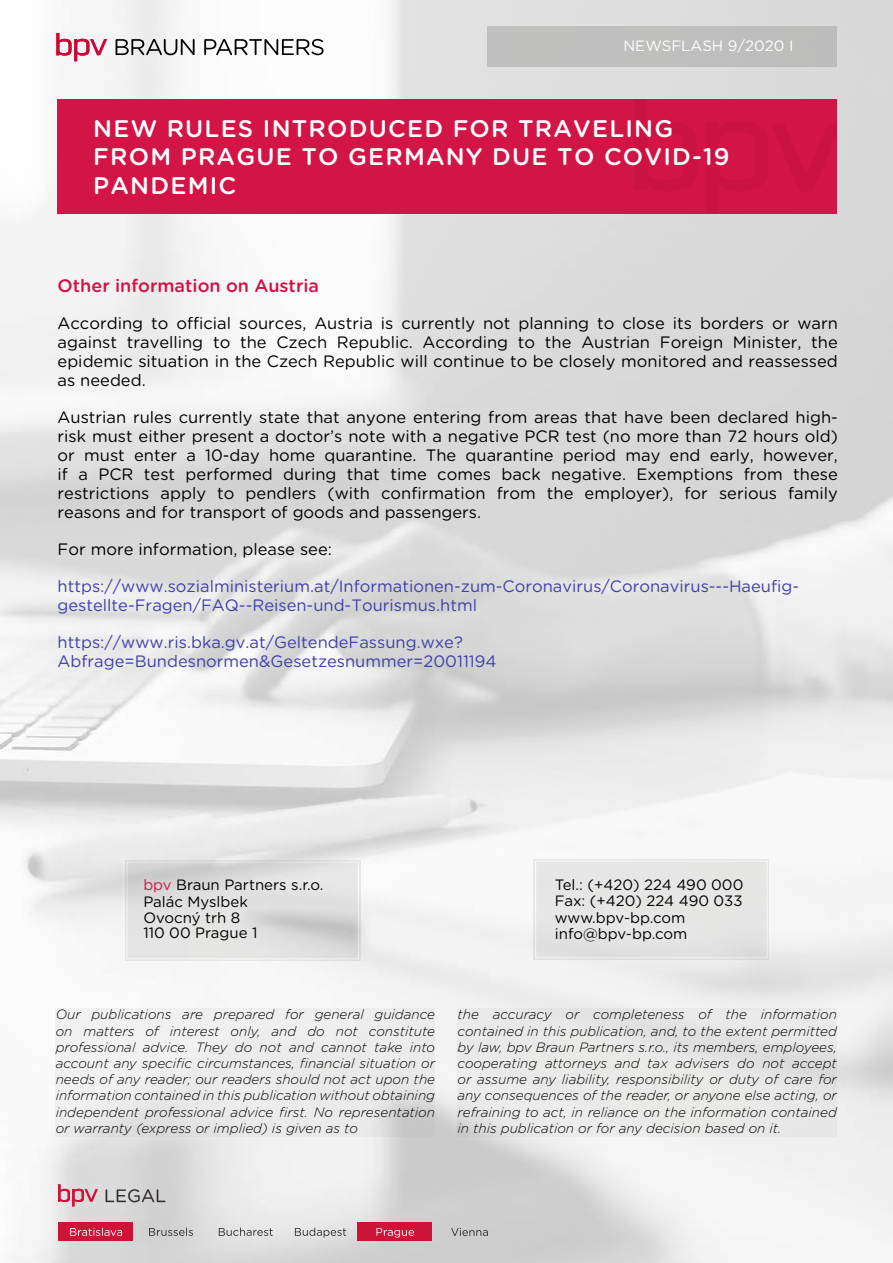
<style>
.page{position:relative;width:893px;height:1263px;background:#fff}
.page>*{position:absolute;margin:0;border:0;box-sizing:border-box;transform-origin:0 0}
.t1{font:500 24px/28.8px "Gotham Rounded";letter-spacing:.05em;color:#fff}
.t2{font:500 18px "Gotham Rounded";color:#d31145}
.t3{font:16.5px/19px "Gotham Rounded";color:#000;text-align:justify}
.t4{font:16.5px/18.9px "Gotham Rounded";color:#4040aa}
.t5{font:15px/16.5px "Gotham Rounded";color:#000}
.t6{font:15px "Gotham Rounded";color:#fff}
.t7{font:italic 300 13.5px/16.2px "Gotham Rounded";color:#000;text-align:justify}
.s1{color:#d31447}
</style>
<div class="page">
<img style="left:0;top:0;width:893px;height:1263px">
<div style="left:56px;top:1008px;width:379px;height:129px;background:linear-gradient(to bottom,#f2f2f2,#e4e4e3)"></div>
<div style="left:458px;top:1008px;width:379px;height:129px;background:#e9e9e8"></div>
<svg style="left:531px;top:856px;width:241px;height:106px"></svg>
<div style="left:535px;top:861px;width:233px;height:97px;border:1px solid #fff"></div>
<svg style="left:122px;top:857px;width:241px;height:106px"></svg>
<div style="left:127px;top:862px;width:232px;height:97px;border:1px solid #fff"></div>
<div style="left:488px;top:26px;width:349px;height:41px;background:#bfbfbe"></div>
<div style="left:57px;top:100px;width:779px;height:114px;background:#d31447"></div>
<svg style="left:116px;top:39px;width:79px;height:16px"></svg>
<svg style="left:204px;top:39px;width:120px;height:16px"></svg>
<svg style="left:56px;top:33px;width:51px;height:28px"></svg>
<div style="left:58px;top:1222px;width:75px;height:18px;background:#cd1338"></div>
<svg style="left:58px;top:1184px;width:40px;height:22px"></svg>
<svg style="left:106px;top:1189px;width:59px;height:13px"></svg>
<svg style="left:70px;top:1227px;width:52px;height:9px"></svg>
<svg style="left:149px;top:1227px;width:44px;height:9px"></svg>
<svg style="left:219px;top:1227px;width:54px;height:9px"></svg>
<svg style="left:295px;top:1227px;width:51px;height:11px"></svg>
<div style="left:357px;top:1222px;width:75px;height:18px;background:#cd1338"></div>
<svg style="left:376px;top:1228px;width:38px;height:9px"></svg>
<svg style="left:451px;top:1228px;width:37px;height:8px"></svg>
<p class="t6" style="left:623px;top:35px;width:172px">NEWSFLASH 9/2020 I</p>
<h1 class="t1" style="left:93px;top:113px;width:638px">NEW RULES INTRODUCED FOR TRAVELING<br>FROM PRAGUE TO GERMANY DUE TO COVID-19<br>PANDEMIC</h1>
<h2 class="t2" style="left:58px;top:273px;width:263px">Other information on Austria</h2>
<p class="t3" style="left:58px;top:313px;width:782px">According to official sources, Austria is currently not planning to close its borders or warn against travelling to the Czech Republic. According to the Austrian Foreign Minister, the epidemic situation in the Czech Republic will continue to be closely monitored and reassessed as needed.</p>
<p class="t3" style="left:58px;top:407px;width:782px">Austrian rules currently state that anyone entering from areas that have been declared high&shy;risk must either present a doctor’s note with a negative PCR test (no more than 72 hours old) or must enter a 10-day home quarantine. The quarantine period may end early, however, if a PCR test performed during that time comes back negative. Exemptions from these restrictions apply to pendlers (with confirmation from the employer), for serious family reasons and for transport of goods and passengers.</p>
<p class="t3" style="left:58px;top:539px;width:276px">For more information, please see:</p>
<p class="t4" style="left:58px;top:576px;width:743px">https://www.sozialministerium.at/Informationen-zum-Coronavirus/Coronavirus---Haeufig&shy;gestellte-Fragen/FAQ--Reisen-und-Tourismus.html</p>
<p class="t4" style="left:58px;top:632px;width:440px">https://www.ris.bka.gv.at/GeltendeFassung.wxe?<br>Abfrage=Bundesnormen&amp;Gesetzesnummer=20011194</p>
<p class="t5" style="left:143px;top:876px;width:182px"><span class="s1">bpv</span> Braun Partners s.r.o.<br>Palác Myslbek<br>Ovocný trh 8</p>
<p class="t5" style="left:143px;top:924px;width:116px">110 00 Prague 1</p>
<p class="t5" style="left:555px;top:875px;width:190px">Tel.: (+420) 224 490 000<br>Fax: (+420) 224 490 033 www.bpv-bp.com info@bpv-bp.com</p>
<p class="t7" style="left:56px;top:1006px;width:381px">Our publications are prepared for general guidance on matters of interest only, and do not constitute professional advice. They do not and cannot take into account any specific circumstances, financial situation or needs of any reader; our readers should not act upon the information contained in this publication without obtaining independent professional advice first. No representation or warranty (express or implied) is given as to</p>
<p class="t7" style="left:458px;top:1006px;width:381px">the accuracy or completeness of the information contained in this publication, and, to the extent permitted by law, bpv Braun Partners s.r.o., its members, employees, cooperating attorneys and tax advisers do not accept or assume any liability, responsibility or duty of care for any consequences of the reader, or anyone else acting, or refraining to act, in reliance on the information contained in this publication or for any decision based on it.</p>
</div>
